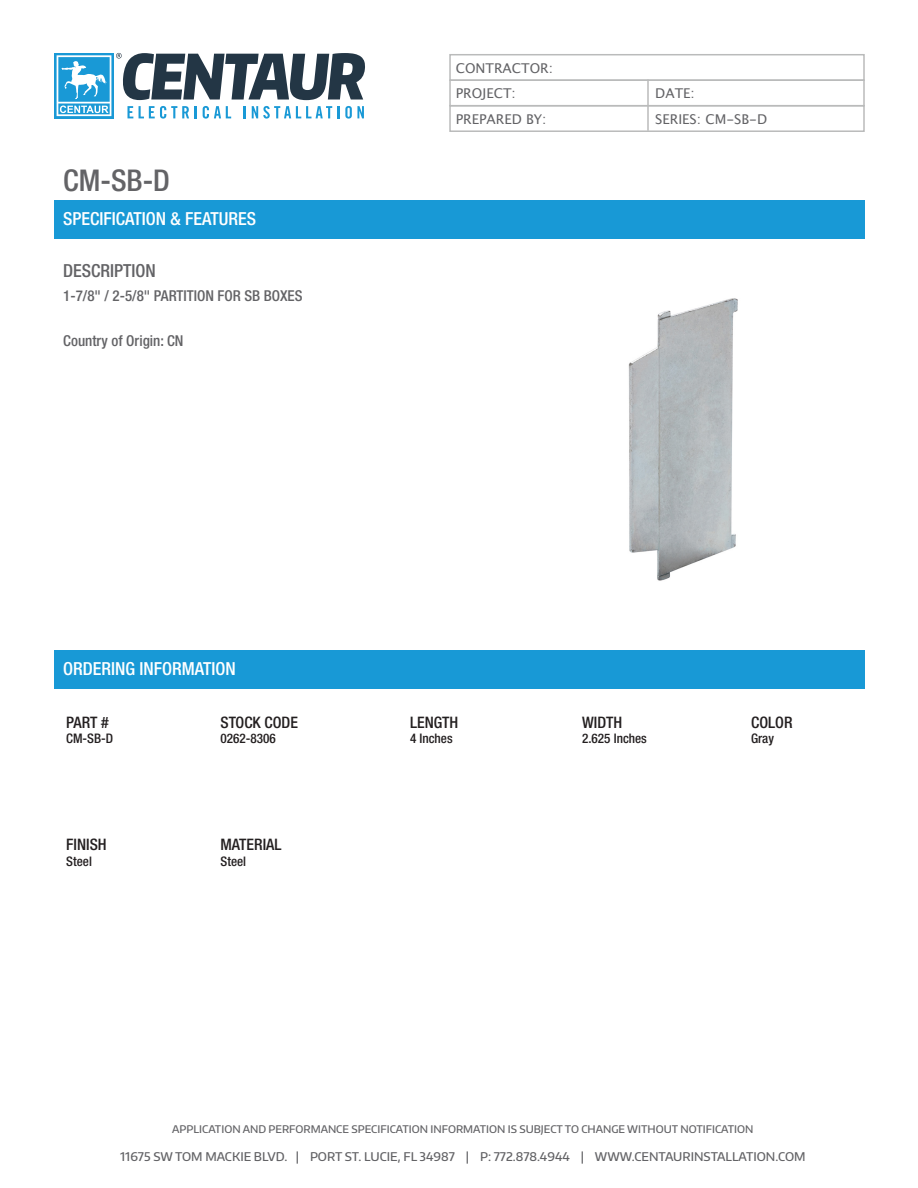
<style>
.page{position:relative;width:918px;height:1188px;background:#fff}
.page>*{position:absolute;margin:0;border:0;box-sizing:border-box;transform-origin:0 0}
.t1{font:500 condensed 30px "Helvetica Neue";color:#636366}
.t2{font:500 condensed 18px "Helvetica Neue";color:#fff}
.t3{font:500 condensed 18px "Helvetica Neue";color:#636366}
.t4{font:500 condensed 15.9px "Helvetica Neue";color:#231f20}
.t5{font:500 condensed 15px "Helvetica Neue";color:#636366}
.t6{font:13.5px "Lucida Grande";color:#636366}
.t7{font:500 condensed 13.2px "Helvetica Neue";color:#231f20}
.t8{font:500 12px "Encode Sans Normal";color:#636366}
.t9{font:500 10.5px "Encode Sans Normal";color:#636366}
</style>
<div class="page">
<svg style="left:54px;top:53px;width:3px;height:65px"></svg>
<svg style="left:57px;top:53px;width:308px;height:65px"></svg>
<div style="left:449px;top:54px;width:416px;height:27px;border:2px solid #babbbb"></div>
<div style="left:449px;top:79px;width:416px;height:27px;border:2px solid #babbbb"></div>
<hr style="left:647px;top:80px;width:2px;height:25px;background:#babbbb">
<div style="left:449px;top:105px;width:416px;height:27px;border:2px solid #babbbb"></div>
<hr style="left:647px;top:106px;width:2px;height:24px;background:#babbbb">
<div style="left:54px;top:200px;width:811px;height:39px;background:#1899d6"></div>
<div style="left:54px;top:650px;width:811px;height:39px;background:#1899d6"></div>
<img style="left:628px;top:298px;width:110px;height:283px">
<p class="t1" style="left:63px;top:163px;width:108px">CM-SB-D</p>
<p class="t2" style="left:63px;top:208px;width:195px">SPECIFICATION &amp; FEATURES</p>
<p class="t3" style="left:63px;top:260px;width:94px">DESCRIPTION</p>
<p class="t5" style="left:63px;top:286px;width:241px">1-7/8" / 2-5/8" PARTITION FOR SB BOXES</p>
<p class="t5" style="left:63px;top:331px;width:122px">Country of Origin: CN</p>
<p class="t6" style="left:456px;top:60px;width:99px">CONTRACTOR:</p>
<p class="t6" style="left:456px;top:86px;width:62px">PROJECT:</p>
<p class="t6" style="left:655px;top:86px;width:41px">DATE:</p>
<p class="t6" style="left:456px;top:111px;width:92px">PREPARED BY:</p>
<p class="t6" style="left:655px;top:111px;width:113px">SERIES: CM-SB-D</p>
<p class="t2" style="left:63px;top:658px;width:174px">ORDERING INFORMATION</p>
<p class="t4" style="left:66px;top:712px;width:44px">PART #</p>
<p class="t7" style="left:66px;top:731px;width:48px">CM-SB-D</p>
<p class="t4" style="left:66px;top:835px;width:42px">FINISH</p>
<p class="t7" style="left:66px;top:854px;width:27px">Steel</p>
<p class="t4" style="left:220px;top:712px;width:79px">STOCK CODE</p>
<p class="t7" style="left:220px;top:731px;width:57px">0262-8306</p>
<p class="t4" style="left:220px;top:835px;width:63px">MATERIAL</p>
<p class="t7" style="left:220px;top:854px;width:27px">Steel</p>
<p class="t4" style="left:410px;top:712px;width:50px">LENGTH</p>
<p class="t7" style="left:410px;top:731px;width:44px">4 Inches</p>
<p class="t4" style="left:582px;top:712px;width:42px">WIDTH</p>
<p class="t7" style="left:582px;top:731px;width:66px">2.625 Inches</p>
<p class="t4" style="left:751px;top:712px;width:43px">COLOR</p>
<p class="t7" style="left:751px;top:731px;width:24px">Gray</p>
<p class="t9" style="left:172px;top:1122px;width:583px">APPLICATION AND PERFORMANCE SPECIFICATION INFORMATION IS SUBJECT TO CHANGE WITHOUT NOTIFICATION</p>
<p class="t8" style="left:120px;top:1149px;width:687px">11675 SW TOM MACKIE BLVD. | PORT ST. LUCIE, FL 34987 | P: 772.878.4944 | WWW.CENTAURINSTALLATION.COM</p>
</div>
